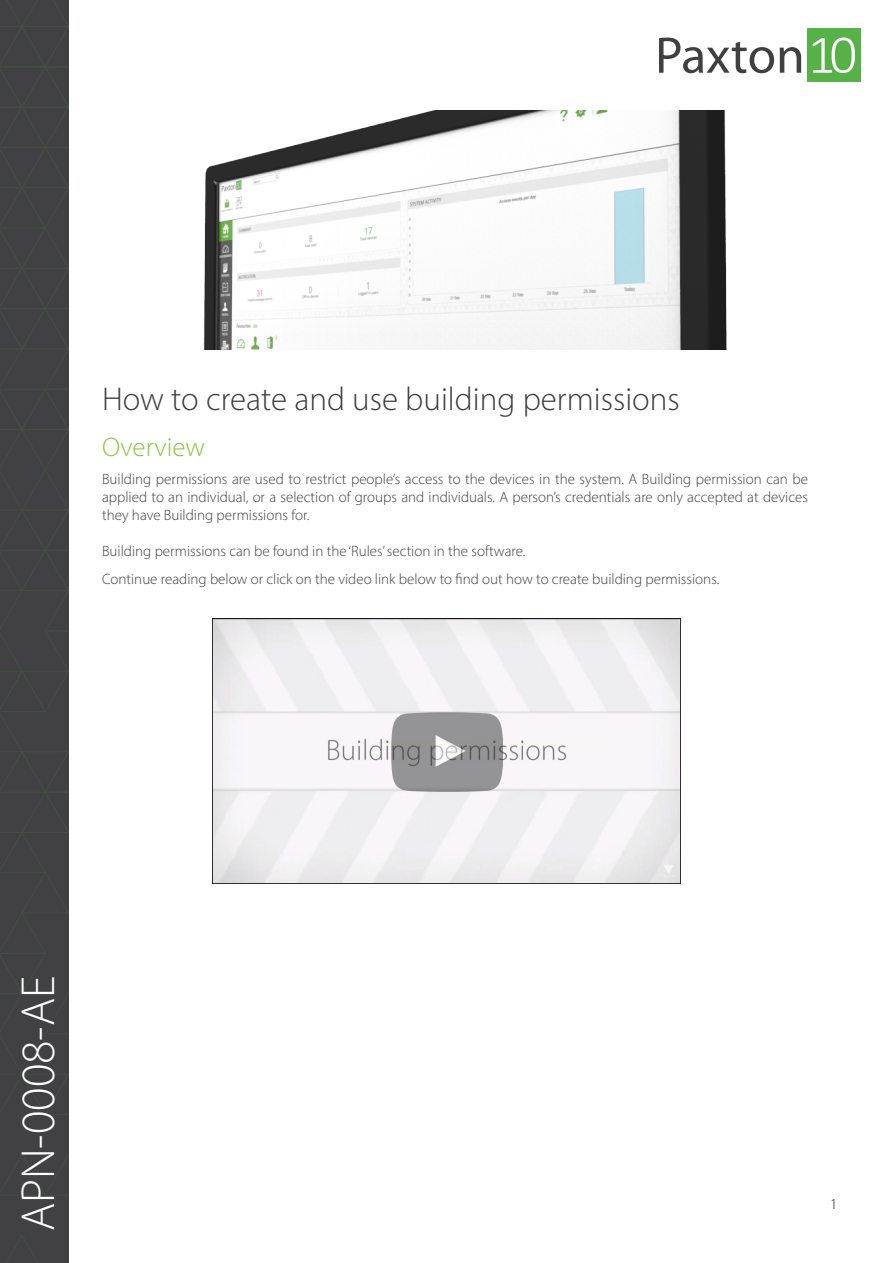
<style>
.page{position:relative;width:893px;height:1263px;background:#fff}
.page>*{position:absolute;margin:0;border:0;box-sizing:border-box;transform-origin:0 0}
.t1{font:300 48px "Myriad Pro";color:#fff}
.t2{font:300 33px "Myriad Pro";color:#3e3e3f}
.t3{font:300 27px "Myriad Pro";color:#8bc63e}
.t4{font:300 15px/18px "Myriad Pro";color:#3e3e3f;text-align:justify}
.t5{font:300 15px "Myriad Pro";color:#231f20}
</style>
<div class="page">
<img style="left:203px;top:110px;width:524px;height:239px">
<div style="left:0;top:0;width:69px;height:1263px;background:#414042"></div>
<svg style="left:6px;top:1236px;width:32px;height:27px"></svg>
<svg style="left:0;top:0;width:69px;height:1195px"></svg>
<div style="left:807px;top:29px;width:53px;height:53px;background:#56b146"></div>
<svg style="left:813px;top:38px;width:42px;height:35px"></svg>
<svg style="left:659px;top:38px;width:115px;height:35px"></svg>
<svg style="left:780px;top:47px;width:21px;height:26px"></svg>
<img style="left:212px;top:619px;width:469px;height:265px">
<img style="left:391px;top:712px;width:112px;height:79px">
<p class="t2" style="left:102px;top:379px;width:579px">How to create and use building permissions</p>
<p class="t3" style="left:102px;top:430px;width:105px">Overview</p>
<p class="t4" style="left:102px;top:470px;width:707px">Building permissions are used to restrict people’s access to the devices in the system. A Building permission can be applied to an individual, or a selection of groups and individuals. A person’s credentials are only accepted at devices they have Building permissions for.</p>
<p class="t4" style="left:102px;top:542px;width:425px">Building permissions can be found in the ‘Rules’ section in the software.</p>
<p class="t4" style="left:102px;top:570px;width:619px">Continue reading below or click on the video link below to find out how to create building permissions.</p>
<p class="t1" style="left:9px;top:1231px;width:257px;rotate:-90deg">APN-0008-AE</p>
<p class="t5" style="left:830px;top:1195px;width:9px">1</p>
</div>
